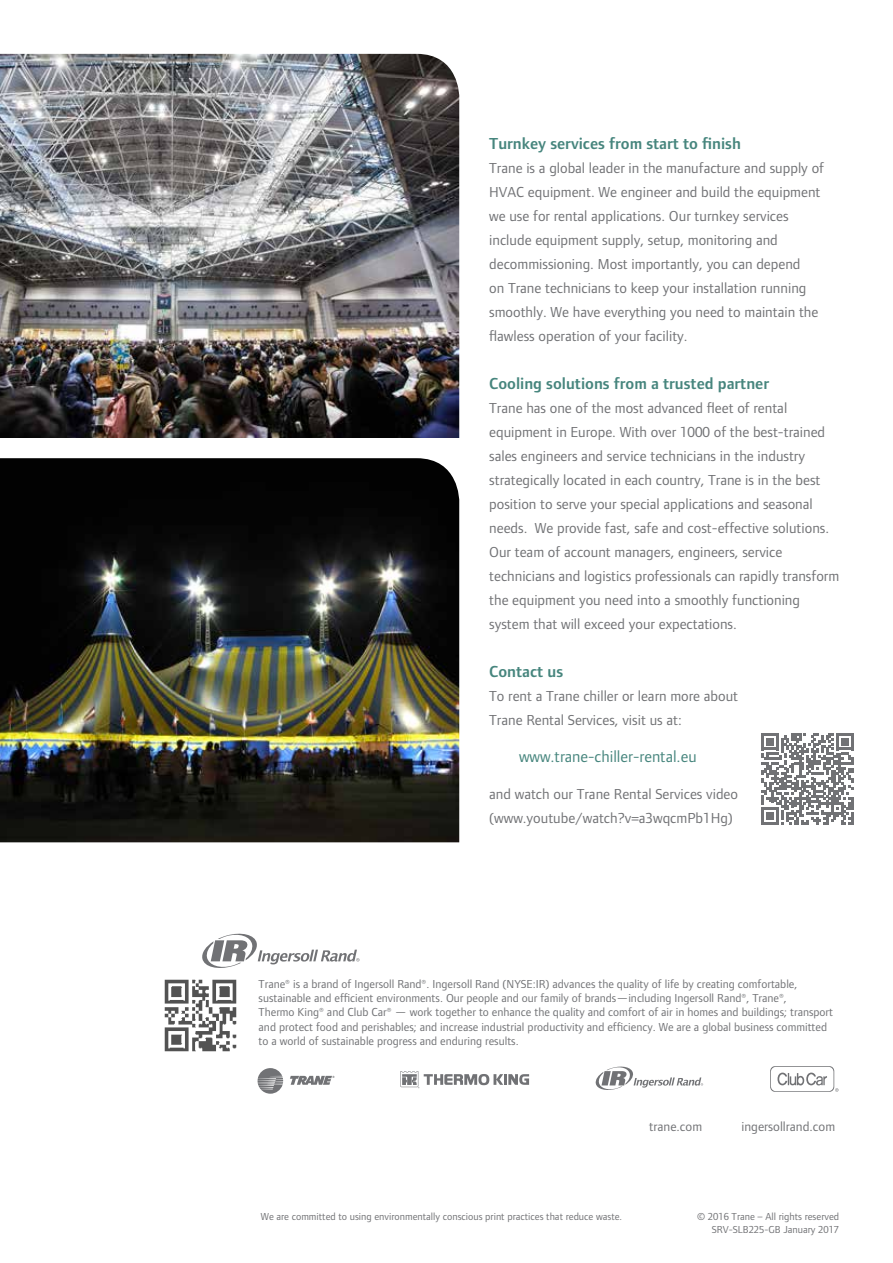
<style>
.page{position:relative;width:893px;height:1263px;background:#fff}
.page>*{position:absolute;margin:0;border:0;box-sizing:border-box;transform-origin:0 0}
.t1{font:600 16.5px "Foundry Form Sans Blonde";color:#46857d}
.t2{font:16.5px "Foundry Form Sans Blonde";color:#46857d}
.t3{font:15px/24px "Foundry Form Sans Blonde";color:#717275}
.t4{font:13.5px "Foundry Form Sans Blonde";color:#717275}
.t5{font:12px/14.4px "Foundry Form Sans Blonde";color:#717275}
.t6{font:10.5px/12.6px "Foundry Form Sans Blonde";color:#717275;text-align:right}
</style>
<div class="page">
<svg style="left:202px;top:933px;width:158px;height:35px"></svg>
<img style="left:164px;top:979px;width:73px;height:73px">
<svg style="left:770px;top:1066px;width:68px;height:26px"></svg>
<svg style="left:258px;top:1068px;width:25px;height:26px"></svg>
<svg style="left:290px;top:1076px;width:44px;height:9px"></svg>
<svg style="left:400px;top:1071px;width:129px;height:17px"></svg>
<svg style="left:595px;top:1066px;width:108px;height:24px"></svg>
<img style="left:0;top:54px;width:459px;height:384px">
<img style="left:0;top:458px;width:459px;height:384px">
<svg style="left:761px;top:733px;width:92px;height:92px"></svg>
<p class="t1" style="left:489px;top:134px;width:253px">Turnkey services from start to finish</p>
<p class="t3" style="left:489px;top:156px;width:336px">Trane is a global leader in the manufacture and supply of HVAC equipment. We engineer and build the equipment we use for rental applications. Our turnkey services include equipment supply, setup, monitoring and decommissioning. Most importantly, you can depend<br>on Trane technicians to keep your installation running smoothly. We have everything you need to maintain the flawless operation of your facility.</p>
<p class="t1" style="left:489px;top:374px;width:281px">Cooling solutions from a trusted partner</p>
<p class="t3" style="left:489px;top:396px;width:351px">Trane has one of the most advanced fleet of rental equipment in Europe. With over 1000 of the best-trained sales engineers and service technicians in the industry strategically located in each country, Trane is in the best position to serve your special applications and seasonal needs. We provide fast, safe and cost-effective solutions.<br>Our team of account managers, engineers, service technicians and logistics professionals can rapidly transform the equipment you need into a smoothly functioning system that will exceed your expectations.</p>
<p class="t1" style="left:489px;top:662px;width:75px">Contact us</p>
<p class="t3" style="left:489px;top:684px;width:250px">To rent a Trane chiller or learn more about<br>Trane Rental Services, visit us at:</p>
<p class="t2" style="left:519px;top:747px;width:179px">www.trane-chiller-rental.eu</p>
<p class="t3" style="left:489px;top:781px;width:250px">and watch our Trane Rental Services video (www.youtube/watch?v=a3wqcmPb1Hg)</p>
<p class="t5" style="left:259px;top:976px;width:576px">Trane® is a brand of Ingersoll Rand®. Ingersoll Rand (NYSE:IR) advances the quality of life by creating comfortable, sustainable and efficient environments. Our people and our family of brands—including Ingersoll Rand®, Trane®,<br>Thermo King® and Club Car® — work together to enhance the quality and comfort of air in homes and buildings; transport and protect food and perishables; and increase industrial productivity and efficiency. We are a global business committed to a world of sustainable progress and enduring results.</p>
<p class="t4" style="left:649px;top:1119px;width:54px">trane.com</p>
<p class="t4" style="left:741px;top:1119px;width:95px">ingersollrand.com</p>
<p class="t6" style="left:261px;top:1210px;width:363px">We are committed to using environmentally conscious print practices that reduce waste.</p>
<p class="t6" style="left:697px;top:1210px;width:143px">© 2016 Trane – All rights reserved<br>SRV-SLB225-GB January 2017</p>
</div>
